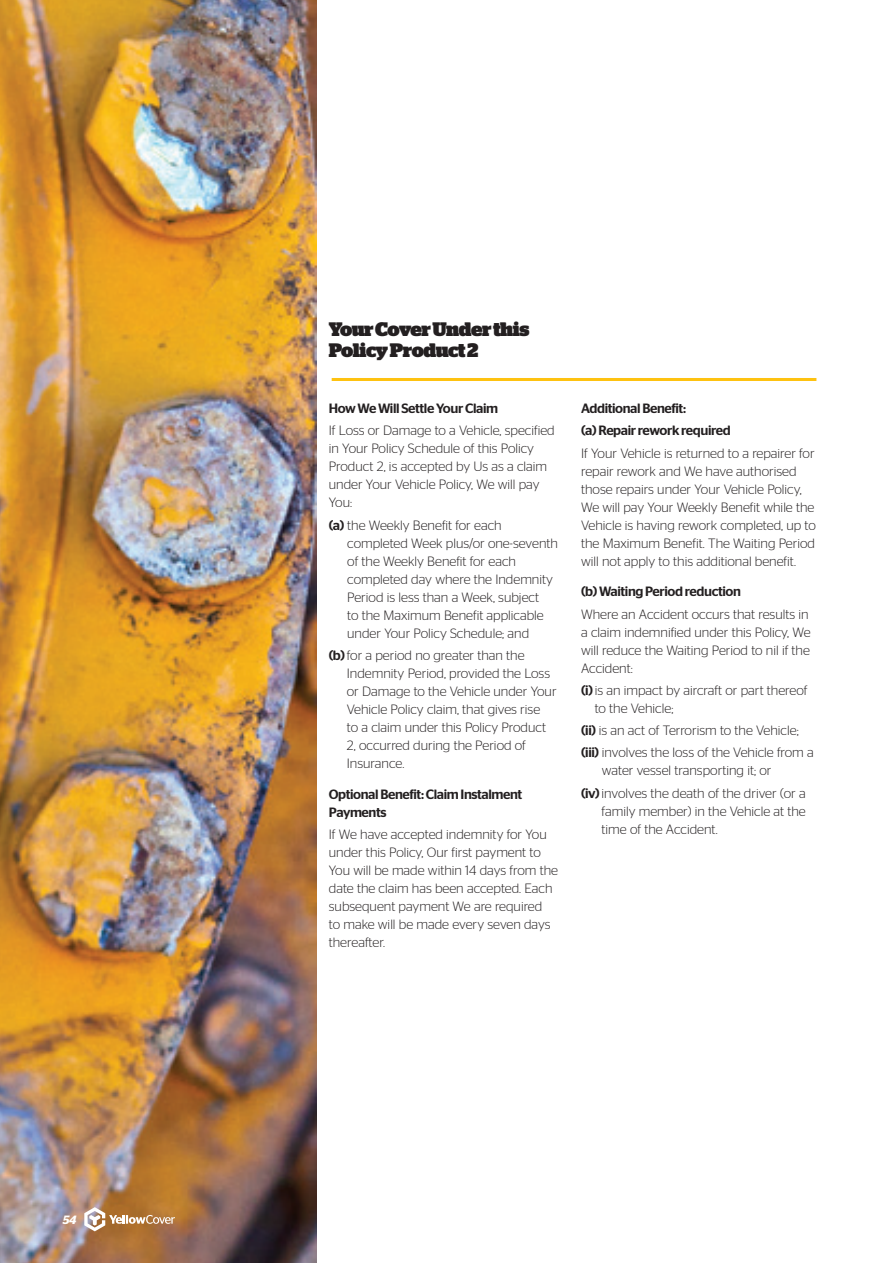
<style>
.page{position:relative;width:893px;height:1263px;background:#fff}
.page>*{position:absolute;margin:0;border:0;box-sizing:border-box;transform-origin:0 0}
.t1{font:900 19.5px/21px "Stag";letter-spacing:-.025em;color:#231f20}
.t2{font:300 13.5px/18px "Stag Sans";color:#231f20}
.t3{font:500 13.5px/18px "Stag Sans";letter-spacing:-.03em;color:#231f20}
.t4{font:italic 600 12px "Stag Sans";color:#fff}
.s1{font-weight:500}
</style>
<div class="page">
<img style="left:0;top:0;width:317px;height:1263px">
<svg style="left:84px;top:1207px;width:91px;height:24px;background:#bf9368"></svg>
<hr style="left:332px;top:378px;width:484px;height:3px;background:#fec210">
<p class="t4" style="left:63px;top:1212px;width:15px">54</p>
<p class="t1" style="left:329px;top:318px;width:202px">Your Cover Under this<br>Policy Product 2</p>
<p class="t3" style="left:329px;top:399px;width:171px">How We Will Settle Your Claim</p>
<p class="t2" style="left:329px;top:421px;width:227px">If Loss or Damage to a Vehicle, specified in Your Policy Schedule of this Policy<br>Product 2, is accepted by Us as a claim under Your Vehicle Policy, We will pay<br>You:</p>
<p class="t2" style="left:347px;top:516px;width:212px;text-indent:-18px"><span class="s1">(a)</span> the Weekly Benefit for each completed Week plus/or one-seventh of the Weekly Benefit for each completed day where the Indemnity Period is less than a Week, subject<br>to the Maximum Benefit applicable under Your Policy Schedule; and</p>
<p class="t2" style="left:347px;top:646px;width:211px;text-indent:-18px"><span class="s1">(b)</span> for a period no greater than the<br>Indemnity Period, provided the Loss or Damage to the Vehicle under Your<br>Vehicle Policy claim, that gives rise<br>to a claim under this Policy Product<br>2, occurred during the Period of<br>Insurance.</p>
<p class="t3" style="left:329px;top:785px;width:195px">Optional Benefit: Claim Instalment<br>Payments</p>
<p class="t2" style="left:329px;top:825px;width:231px">If We have accepted indemnity for You under this Policy, Our first payment to You will be made within 14 days from the date the claim has been accepted. Each subsequent payment We are required<br>to make will be made every seven days thereafter.</p>
<p class="t3" style="left:581px;top:399px;width:106px">Additional Benefit:</p>
<p class="t3" style="left:581px;top:421px;width:151px">(a) Repair rework required</p>
<p class="t2" style="left:581px;top:444px;width:236px">If Your Vehicle is returned to a repairer for repair rework and We have authorised those repairs under Your Vehicle Policy, We will pay Your Weekly Benefit while the Vehicle is having rework completed, up to the Maximum Benefit. The Waiting Period will not apply to this additional benefit.</p>
<p class="t3" style="left:581px;top:583px;width:161px">(b) Waiting Period reduction</p>
<p class="t2" style="left:581px;top:605px;width:231px">Where an Accident occurs that results in a claim indemnified under this Policy, We will reduce the Waiting Period to nil if the Accident:</p>
<p class="t2" style="left:595px;top:681px;width:214px;text-indent:-14px"><span class="s1">(i)</span> is an impact by aircraft or part thereof to the Vehicle;</p>
<p class="t2" style="left:581px;top:721px;width:219px"><span class="s1">(ii)</span> is an act of Terrorism to the Vehicle;</p>
<p class="t2" style="left:602px;top:743px;width:213px;text-indent:-21px"><span class="s1">(iii)</span> involves the loss of the Vehicle from a water vessel transporting it; or</p>
<p class="t2" style="left:602px;top:784px;width:206px;text-align:justify;text-indent:-20px"><span class="s1">(iv)</span> involves the death of the driver (or a family member) in the Vehicle at the time of the Accident.</p>
</div>
